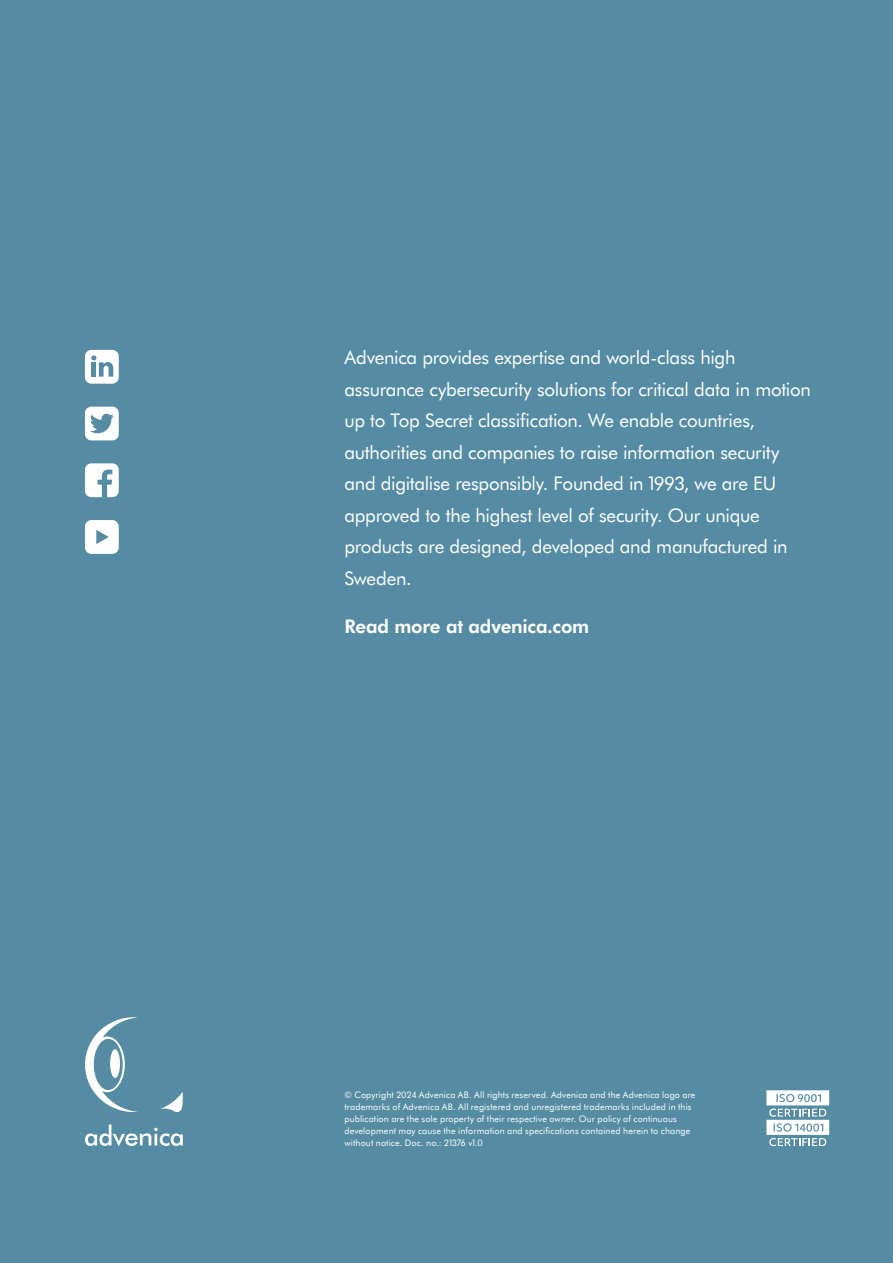
<style>
.page{position:relative;width:893px;height:1263px;background:#558ca4}
.page>*{position:absolute;margin:0;border:0;box-sizing:border-box;transform-origin:0 0}
.Brödtext_utan_indrag{font:18.75px/31.5px "Futura BT";letter-spacing:-.015em;color:#fff}
.Brödtext_utan_indrag-2{font:700 18.75px "Futura BT";letter-spacing:-.01em;color:#fff}
.Brödtext_utan_indrag-3{font:9px/12px "Futura BT";letter-spacing:.015em;color:#fff}
</style>
<div class="page">
<svg style="left:766px;top:1090px;width:63px;height:56px"></svg>
<div style="left:85px;top:350px;width:34px;height:34px;background:#fff;border-radius:6px"></div>
<svg style="left:91px;top:355px;width:22px;height:22px"></svg>
<div style="left:91px;top:362px;width:5px;height:15px;background:#558ca4"></div>
<div style="left:85px;top:407px;width:34px;height:33px;background:#fff;border-radius:6px"></div>
<svg style="left:90px;top:414px;width:24px;height:19px"></svg>
<div style="left:85px;top:463px;width:34px;height:34px;background:#fff;border-radius:6px"></div>
<svg style="left:97px;top:470px;width:15px;height:27px"></svg>
<div style="left:85px;top:520px;width:34px;height:34px;background:#fff;border-radius:6px"></div>
<svg style="left:96px;top:530px;width:13px;height:14px"></svg>
<svg style="left:85px;top:1124px;width:98px;height:22px"></svg>
<svg style="left:85px;top:1017px;width:53px;height:95px"></svg>
<div style="left:110px;top:1049px;width:10px;height:29px;background:#fff;border-radius:50%"></div>
<svg style="left:159px;top:1092px;width:24px;height:20px"></svg>
<p class="Brödtext_utan_indrag" style="left:344px;top:341px;width:468px">Advenica provides expertise and world-class high assurance cybersecurity solutions for critical data in motion up to Top Secret classification. We enable countries, authorities and companies to raise information security and digitalise responsibly. Founded in 1993, we are EU approved to the highest level of security. Our unique products are designed, developed and manufactured in Sweden.</p>
<p class="Brödtext_utan_indrag-2" style="left:344px;top:614px;width:246px">Read more at advenica.com</p>
<p class="Brödtext_utan_indrag-3" style="left:344px;top:1088px;width:353px">© Copyright 2024 Advenica AB. All rights reserved. Advenica and the Advenica logo are</p>
<p class="Brödtext_utan_indrag-3" style="left:344px;top:1100px;width:349px">trademarks of Advenica AB. All registered and unregistered trademarks included in this publication are the sole property of their respective owner. Our policy of continuous development may cause the information and specifications contained herein to change without notice. Doc. no.: 21376 v1.0</p>
</div>
